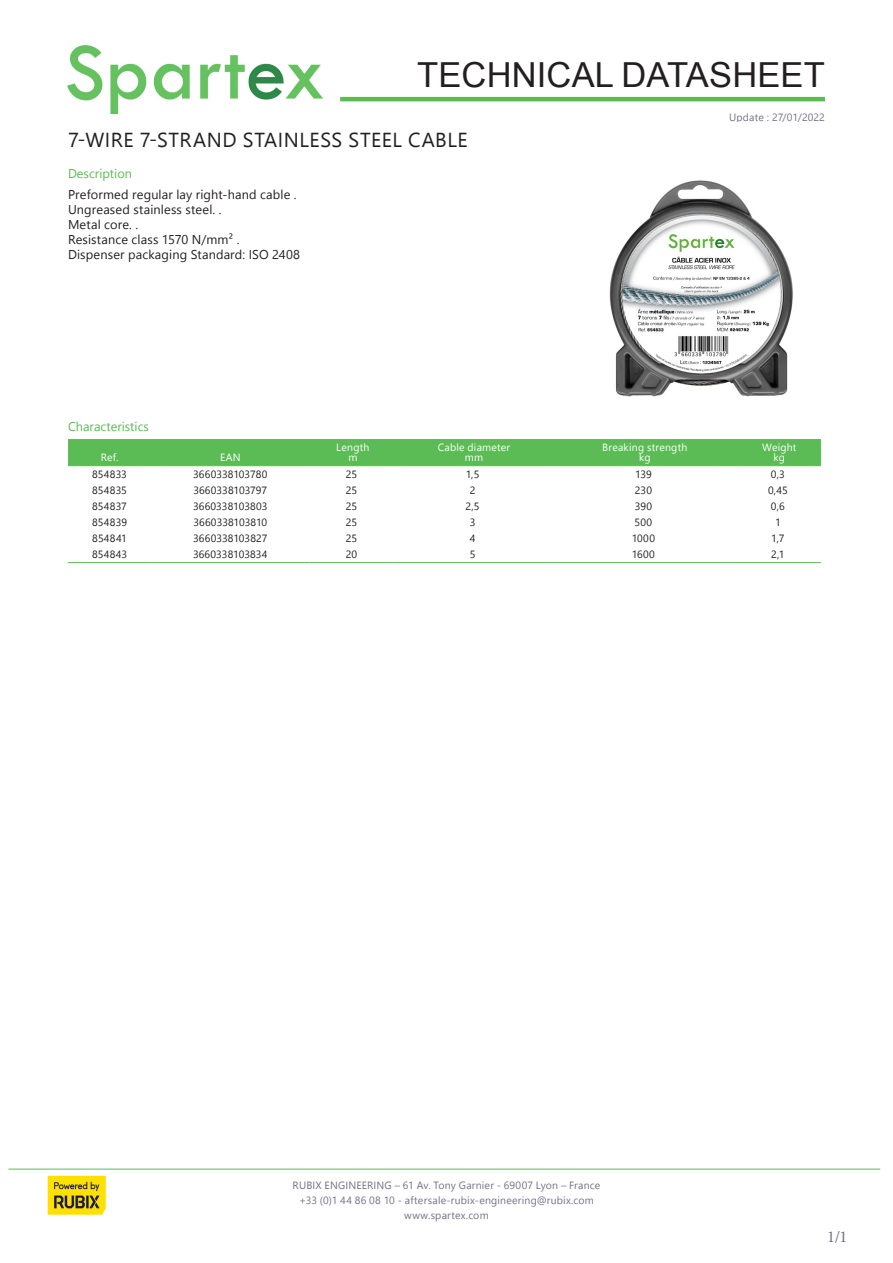
<style>
.page{position:relative;width:893px;height:1263px;background:#fff}
.page>*{position:absolute;margin:0;border:0;box-sizing:border-box;transform-origin:0 0}
.t1{font:34.5px "Arial";letter-spacing:.005em;color:#231f20}
.STANDARD_RANGE_LABEL{font:20.25px "Segoe UI";letter-spacing:.025em;color:#231f20}
.t2{font:16.5px "Minion Pro";color:#757085}
.STANDARD_RANGE_DESCR{font:12.75px "Segoe UI";letter-spacing:.01em;color:#231f20}
.STANDARD_SUBTITLE{font:12.75px "Segoe UI";color:#5bbb54}
.DATE_LABEL{font:10.5px "Segoe UI";letter-spacing:.015em;color:#757085}
._08-TAB_REF_BODY{font:10.5px "Segoe UI";letter-spacing:.01em;color:#231f20}
._08-TAB_BODY{font:10.5px "Segoe UI";letter-spacing:.005em;color:#231f20}
._08-TAB_HEADER{font:10.5px "Segoe UI";letter-spacing:.02em;color:#fff}
._08-TAB_REF_HEADER{font:10.5px "Segoe UI";letter-spacing:.02em;color:#fff}
</style>
<div class="page">
<img style="left:47px;top:1175px;width:59px;height:40px">
<hr style="left:9px;top:1169px;width:871px;height:1px;background:#5bbb54">
<img style="left:68px;top:45px;width:255px;height:68px">
<hr style="left:340px;top:97px;width:485px;height:4px;background:#5bbb54">
<img style="left:609px;top:180px;width:184px;height:217px">
<div style="left:68px;top:439px;width:753px;height:26px;background:#5bbb54"></div>
<hr style="left:68px;top:465px;width:83px;height:1px;background:#5bbb54">
<hr style="left:151px;top:465px;width:158px;height:1px;background:#5bbb54">
<hr style="left:309px;top:465px;width:84px;height:1px;background:#5bbb54">
<hr style="left:393px;top:465px;width:159px;height:1px;background:#5bbb54">
<hr style="left:552px;top:465px;width:183px;height:1px;background:#5bbb54">
<hr style="left:735px;top:465px;width:86px;height:1px;background:#5bbb54">
<hr style="left:68px;top:562px;width:83px;height:1px;background:#5bbb54">
<hr style="left:151px;top:562px;width:158px;height:1px;background:#5bbb54">
<hr style="left:309px;top:562px;width:84px;height:1px;background:#5bbb54">
<hr style="left:393px;top:562px;width:159px;height:1px;background:#5bbb54">
<hr style="left:552px;top:562px;width:183px;height:1px;background:#5bbb54">
<hr style="left:735px;top:562px;width:86px;height:1px;background:#5bbb54">
<p class="t1" style="left:417px;top:51px;width:409px">TECHNICAL DATASHEET</p>
<p class="DATE_LABEL" style="left:729px;top:109px;width:97px">Update : 27/01/2022</p>
<p class="STANDARD_RANGE_LABEL" style="left:68px;top:123px;width:401px">7-WIRE 7-STRAND STAINLESS STEEL CABLE</p>
<p class="STANDARD_SUBTITLE" style="left:68px;top:164px;width:66px">Description</p>
<p class="STANDARD_RANGE_DESCR" style="left:68px;top:184px;width:230px">Preformed regular lay right-hand cable .</p>
<p class="STANDARD_RANGE_DESCR" style="left:68px;top:199px;width:155px">Ungreased stainless steel. .</p>
<p class="STANDARD_RANGE_DESCR" style="left:68px;top:214px;width:72px">Metal core. .</p>
<p class="STANDARD_RANGE_DESCR" style="left:68px;top:229px;width:173px">Resistance class 1570 N/mm² .</p>
<p class="STANDARD_RANGE_DESCR" style="left:68px;top:244px;width:234px">Dispenser packaging Standard: ISO 2408</p>
<p class="STANDARD_SUBTITLE" style="left:68px;top:416px;width:82px">Characteristics</p>
<p class="_08-TAB_REF_HEADER" style="left:101px;top:449px;width:19px">Ref.</p>
<p class="_08-TAB_REF_HEADER" style="left:220px;top:449px;width:22px">EAN</p>
<p class="_08-TAB_HEADER" style="left:336px;top:439px;width:35px">Length</p>
<p class="_08-TAB_HEADER" style="left:348px;top:449px;width:11px">m</p>
<p class="_08-TAB_HEADER" style="left:438px;top:439px;width:74px">Cable diameter</p>
<p class="_08-TAB_HEADER" style="left:465px;top:449px;width:20px">mm</p>
<p class="_08-TAB_HEADER" style="left:602px;top:439px;width:87px">Breaking strength</p>
<p class="_08-TAB_HEADER" style="left:639px;top:449px;width:13px">kg</p>
<p class="_08-TAB_HEADER" style="left:762px;top:439px;width:36px">Weight</p>
<p class="_08-TAB_HEADER" style="left:774px;top:449px;width:13px">kg</p>
<p class="_08-TAB_REF_BODY" style="left:92px;top:465px;width:36px">854833</p>
<p class="_08-TAB_REF_BODY" style="left:193px;top:465px;width:76px">3660338103780</p>
<p class="_08-TAB_BODY" style="left:346px;top:465px;width:13px">25</p>
<p class="_08-TAB_BODY" style="left:466px;top:465px;width:15px">1,5</p>
<p class="_08-TAB_BODY" style="left:635px;top:465px;width:18px">139</p>
<p class="_08-TAB_BODY" style="left:771px;top:465px;width:16px">0,3</p>
<p class="_08-TAB_REF_BODY" style="left:92px;top:482px;width:36px">854835</p>
<p class="_08-TAB_REF_BODY" style="left:193px;top:482px;width:75px">3660338103797</p>
<p class="_08-TAB_BODY" style="left:346px;top:482px;width:13px">25</p>
<p class="_08-TAB_BODY" style="left:470px;top:482px;width:7px">2</p>
<p class="_08-TAB_BODY" style="left:635px;top:482px;width:19px">230</p>
<p class="_08-TAB_BODY" style="left:768px;top:482px;width:21px">0,45</p>
<p class="_08-TAB_REF_BODY" style="left:92px;top:498px;width:36px">854837</p>
<p class="_08-TAB_REF_BODY" style="left:193px;top:498px;width:76px">3660338103803</p>
<p class="_08-TAB_BODY" style="left:346px;top:498px;width:13px">25</p>
<p class="_08-TAB_BODY" style="left:466px;top:498px;width:15px">2,5</p>
<p class="_08-TAB_BODY" style="left:635px;top:498px;width:19px">390</p>
<p class="_08-TAB_BODY" style="left:771px;top:498px;width:15px">0,6</p>
<p class="_08-TAB_REF_BODY" style="left:92px;top:514px;width:36px">854839</p>
<p class="_08-TAB_REF_BODY" style="left:193px;top:514px;width:75px">3660338103810</p>
<p class="_08-TAB_BODY" style="left:346px;top:514px;width:13px">25</p>
<p class="_08-TAB_BODY" style="left:470px;top:514px;width:7px">3</p>
<p class="_08-TAB_BODY" style="left:635px;top:514px;width:19px">500</p>
<p class="_08-TAB_BODY" style="left:775px;top:514px;width:7px">1</p>
<p class="_08-TAB_REF_BODY" style="left:92px;top:530px;width:36px">854841</p>
<p class="_08-TAB_REF_BODY" style="left:193px;top:530px;width:76px">3660338103827</p>
<p class="_08-TAB_BODY" style="left:346px;top:530px;width:13px">25</p>
<p class="_08-TAB_BODY" style="left:470px;top:530px;width:7px">4</p>
<p class="_08-TAB_BODY" style="left:632px;top:530px;width:25px">1000</p>
<p class="_08-TAB_BODY" style="left:771px;top:530px;width:15px">1,7</p>
<p class="_08-TAB_REF_BODY" style="left:92px;top:546px;width:37px">854843</p>
<p class="_08-TAB_REF_BODY" style="left:193px;top:546px;width:76px">3660338103834</p>
<p class="_08-TAB_BODY" style="left:346px;top:546px;width:13px">20</p>
<p class="_08-TAB_BODY" style="left:470px;top:546px;width:7px">5</p>
<p class="_08-TAB_BODY" style="left:632px;top:546px;width:25px">1600</p>
<p class="_08-TAB_BODY" style="left:771px;top:546px;width:15px">2,1</p>
<p class="DATE_LABEL" style="left:293px;top:1176px;width:309px">RUBIX ENGINEERING – 61 Av. Tony Garnier - 69007 Lyon – France</p>
<p class="DATE_LABEL" style="left:299px;top:1191px;width:296px">+33 (0)1 44 86 08 10 - aftersale-rubix-engineering@rubix.com</p>
<p class="DATE_LABEL" style="left:404px;top:1206px;width:86px">www.spartex.com</p>
<h3 class="t2" style="left:827px;top:1226px;width:22px">1/1</h3>
</div>
